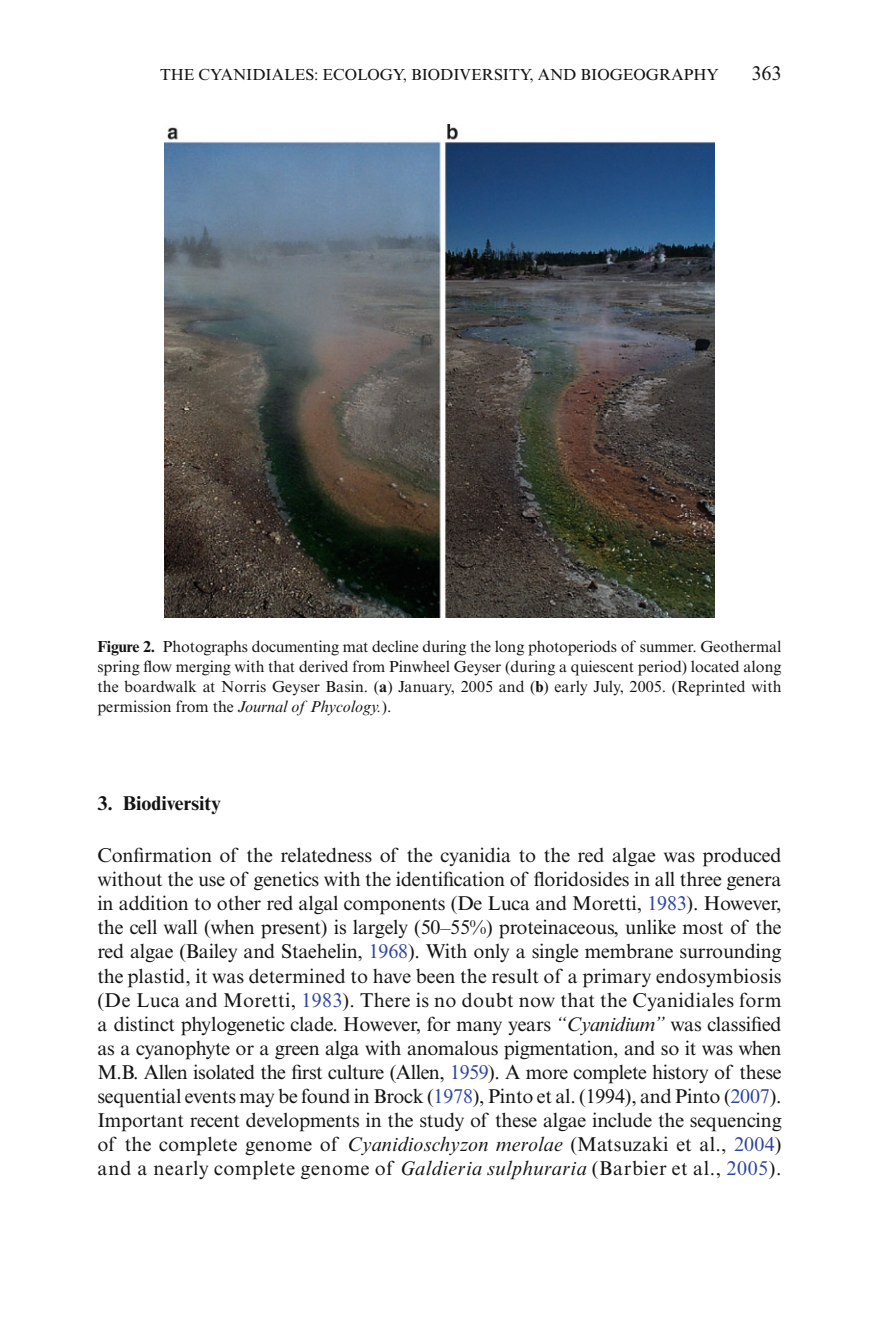
<style>
.page{position:relative;width:879px;height:1333px;background:#fff}
.page>*{position:absolute;margin:0;border:0;box-sizing:border-box;transform-origin:0 0}
.t1{font:20px/24px "Times NRMT";letter-spacing:.03em;color:#131413;text-align:justify}
.t2{font:700 20px "Times NRMT";color:#131413}
.t3{font:16px/20px "Times NRMT";color:#131413;text-align:justify}
.s1{font-weight:700}
.s2{font-style:italic}
.s3{color:#2e45a1}
</style>
<div class="page">
<img style="left:164px;top:125px;width:551px;height:492px">
<p class="t3" style="left:160px;top:65px;width:560px">THE CYANIDIALES: ECOLOGY, BIODIVERSITY, AND BIOGEOGRAPHY</p>
<p class="t1" style="left:751px;top:61px;width:31px">363</p>
<p class="t3" style="left:97px;top:636px;width:686px"><span class="s1">Figure 2.</span> Photographs documenting mat decline during the long photoperiods of summer. Geothermal spring flow merging with that derived from Pinwheel Geyser (during a quiescent period) located along the boardwalk at Norris Geyser Basin. (<span class="s1">a</span>) January, 2005 and (<span class="s1">b</span>) early July, 2005. (Reprinted with permission from the <span class="s2">Journal of Phycology.</span>).</p>
<p class="t2" style="left:97px;top:791px;width:125px">3. Biodiversity</p>
<p class="t1" style="left:97px;top:843px;width:686px">Confirmation of the relatedness of the cyanidia to the red algae was produced without the use of genetics with the identification of floridosides in all three genera in addition to other red algal components (De Luca and Moretti, <span class="s3">1983</span>). However, the cell wall (when present) is largely (50–55%) proteinaceous, unlike most of the red algae (Bailey and Staehelin, <span class="s3">1968</span>). With only a single membrane surrounding the plastid, it was determined to have been the result of a primary endosymbiosis (De Luca and Moretti, <span class="s3">1983</span>). There is no doubt now that the Cyanidiales form a distinct phylogenetic clade. However, for many years <span class="s2">“Cyanidium”</span> was classified as a cyanophyte or a green alga with anomalous pigmentation, and so it was when M.B. Allen isolated the first culture (Allen, <span class="s3">1959</span>). A more complete history of these sequential events may be found in Brock (<span class="s3">1978</span>), Pinto et al. (1994), and Pinto (<span class="s3">2007</span>).<br>Important recent developments in the study of these algae include the sequencing of the complete genome of <span class="s2">Cyanidioschyzon merolae</span> (Matsuzaki et al., <span class="s3">2004</span>) and a nearly complete genome of <span class="s2">Galdieria sulphuraria</span> (Barbier et al., <span class="s3">2005</span>).</p>
</div>
